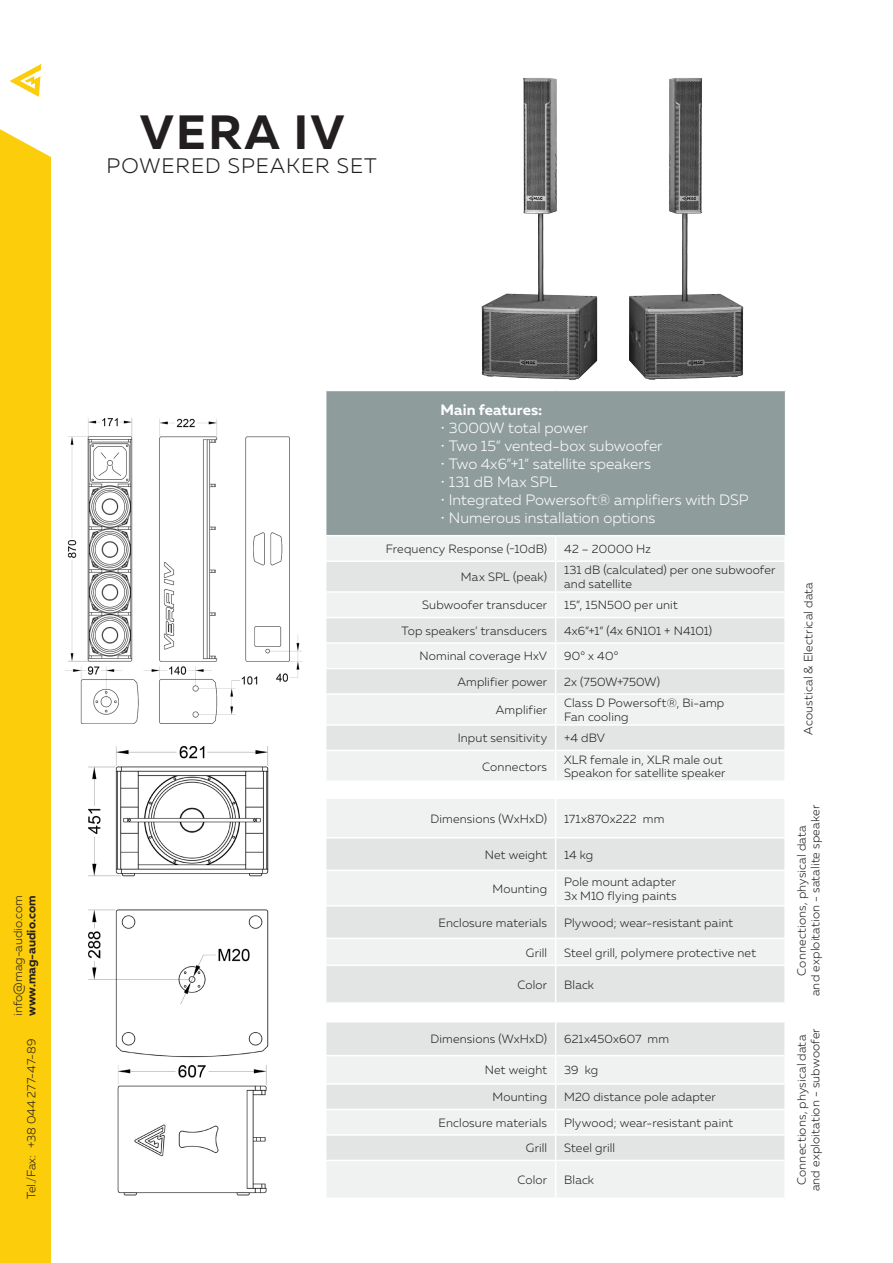
<style>
.page{position:relative;width:893px;height:1263px;background:#fff}
.page>*{position:absolute;margin:0;border:0;box-sizing:border-box;transform-origin:0 0}
.t1{font:700 48px "Muller";letter-spacing:.05em;color:#231f20}
.t2{font:300 21px "Muller";letter-spacing:.05em;color:#231f20}
.table_head_sub{font:300 15px "Muller";letter-spacing:.005em;color:#fff}
.table_head_sub-2{font:700 15px "Muller";letter-spacing:.005em;color:#fff}
.table_main{font:300 12px/13.8px "Muller";letter-spacing:.015em;color:#231f20;text-align:center}
.table_main-2{font:300 12px "Muller";letter-spacing:-.005em;color:#231f20}
.t3{font:700 12px "Muller";color:#231f20}
</style>
<div class="page">
<div style="left:0;top:129px;width:51px;height:1134px;background:#fccd0a"></div>
<svg style="left:10px;top:64px;width:31px;height:33px"></svg>
<div style="left:326px;top:390px;width:460px;height:146px;background:#8e9c9c"></div>
<div style="left:327px;top:537px;width:457px;height:23px;background:#f0f2f2"></div>
<svg style="left:326px;top:562px;width:459px;height:440px;fill:#f0f2f2"></svg>
<hr style="left:325px;top:591px;width:231px;height:2px;background:#fff">
<hr style="left:556px;top:591px;width:229px;height:2px;background:#fff">
<hr style="left:325px;top:617px;width:231px;height:1px;background:#fff">
<hr style="left:556px;top:617px;width:229px;height:1px;background:#fff">
<hr style="left:325px;top:642px;width:231px;height:2px;background:#fff">
<hr style="left:556px;top:642px;width:229px;height:2px;background:#fff">
<hr style="left:325px;top:668px;width:231px;height:1px;background:#fff">
<hr style="left:556px;top:668px;width:229px;height:1px;background:#fff">
<hr style="left:325px;top:693px;width:231px;height:2px;background:#fff">
<hr style="left:556px;top:693px;width:229px;height:2px;background:#fff">
<hr style="left:325px;top:724px;width:231px;height:2px;background:#fff">
<hr style="left:556px;top:724px;width:229px;height:2px;background:#fff">
<hr style="left:325px;top:750px;width:231px;height:1px;background:#fff">
<hr style="left:556px;top:750px;width:229px;height:1px;background:#fff">
<hr style="left:325px;top:780px;width:231px;height:2px;background:#fff">
<hr style="left:556px;top:780px;width:230px;height:2px;background:#fff">
<svg style="left:555px;top:537px;width:1px;height:260px"></svg>
<hr style="left:325px;top:797px;width:231px;height:2px;background:#fff">
<hr style="left:556px;top:797px;width:230px;height:2px;background:#fff">
<hr style="left:555px;top:799px;width:1px;height:38px;background:#fff">
<hr style="left:325px;top:837px;width:231px;height:1px;background:#fff">
<hr style="left:556px;top:837px;width:229px;height:1px;background:#fff">
<hr style="left:555px;top:838px;width:1px;height:31px;background:#fff">
<hr style="left:325px;top:869px;width:231px;height:2px;background:#fff">
<hr style="left:556px;top:869px;width:229px;height:2px;background:#fff">
<hr style="left:555px;top:871px;width:1px;height:34px;background:#fff">
<hr style="left:325px;top:905px;width:231px;height:1px;background:#fff">
<hr style="left:556px;top:905px;width:229px;height:1px;background:#fff">
<hr style="left:555px;top:906px;width:1px;height:32px;background:#fff">
<hr style="left:325px;top:938px;width:231px;height:1px;background:#fff">
<hr style="left:556px;top:938px;width:229px;height:1px;background:#fff">
<svg style="left:555px;top:939px;width:1px;height:25px"></svg>
<hr style="left:325px;top:964px;width:231px;height:2px;background:#fff">
<hr style="left:556px;top:964px;width:229px;height:2px;background:#fff">
<hr style="left:555px;top:966px;width:1px;height:36px;background:#fff">
<hr style="left:785px;top:391px;width:1px;height:144px;background:#fff">
<hr style="left:325px;top:390px;width:231px;height:1px;background:#fff">
<hr style="left:556px;top:390px;width:230px;height:1px;background:#fff">
<hr style="left:325px;top:535px;width:231px;height:1px;background:#fff">
<hr style="left:556px;top:535px;width:230px;height:1px;background:#fff">
<img style="left:65px;top:418px;width:237px;height:305px">
<img style="left:481px;top:78px;width:263px;height:303px">
<img style="left:88px;top:746px;width:181px;height:450px">
<div style="left:326px;top:1022px;width:459px;height:33px;background:#e3e5e5"></div>
<svg style="left:326px;top:1057px;width:459px;height:140px;fill:#f0f2f2"></svg>
<hr style="left:555px;top:1022px;width:1px;height:33px;background:#fff">
<hr style="left:325px;top:1083px;width:231px;height:2px;background:#fff">
<hr style="left:556px;top:1083px;width:229px;height:2px;background:#fff">
<hr style="left:325px;top:1109px;width:231px;height:1px;background:#fff">
<hr style="left:556px;top:1109px;width:229px;height:1px;background:#fff">
<hr style="left:325px;top:1134px;width:231px;height:2px;background:#fff">
<hr style="left:556px;top:1134px;width:229px;height:2px;background:#fff">
<svg style="left:555px;top:1057px;width:1px;height:103px"></svg>
<hr style="left:325px;top:1160px;width:231px;height:1px;background:#fff">
<hr style="left:556px;top:1160px;width:229px;height:1px;background:#fff">
<hr style="left:555px;top:1161px;width:1px;height:36px;background:#fff">
<p class="t1" style="left:140px;top:102px;width:206px">VERA IV</p>
<p class="t2" style="left:107px;top:153px;width:272px">POWERED SPEAKER SET</p>
<p class="table_main" style="left:11px;top:1015px;width:122px;rotate:-90deg">info@mag-audio.com</p>
<p class="t3" style="left:24px;top:1016px;width:122px;rotate:-90deg">www.mag-audio.com</p>
<p class="table_main" style="left:24px;top:1199px;width:162px;rotate:-90deg">Tel./Fax: +38 044 277-47-89</p>
<p class="table_head_sub-2" style="left:440px;top:400px;width:103px">Main features:</p>
<p class="table_head_sub" style="left:440px;top:419px;width:149px">• 3000W total power</p>
<p class="table_head_sub" style="left:440px;top:437px;width:224px">• Two 15” vented-box subwoofer</p>
<p class="table_head_sub" style="left:440px;top:455px;width:212px">• Two 4x6”+1” satellite speakers</p>
<p class="table_head_sub" style="left:440px;top:473px;width:119px">• 131 dB Max SPL</p>
<p class="table_head_sub" style="left:440px;top:491px;width:310px">• Integrated Powersoft® amplifiers with DSP</p>
<p class="table_head_sub" style="left:440px;top:509px;width:216px">• Numerous installation options</p>
<p class="table_main" style="left:386px;top:542px;width:163px">Frequency Response (-10dB)</p>
<p class="table_main" style="left:564px;top:542px;width:88px">42 – 20000 Hz</p>
<p class="table_main" style="left:461px;top:570px;width:88px">Max SPL (peak)</p>
<p class="table_main" style="left:564px;top:563px;width:213px;text-align:left">131 dB (calculated) per one subwoofer and satellite</p>
<p class="table_main" style="left:422px;top:598px;width:126px">Subwoofer transducer</p>
<p class="table_main" style="left:564px;top:598px;width:115px">15”, 15N500 per unit</p>
<p class="table_main" style="left:401px;top:624px;width:147px">Top speakers’ transducers</p>
<p class="table_main-2" style="left:564px;top:624px;width:149px">4x6”+1” (4x 6N101 + N4101)</p>
<p class="table_main" style="left:419px;top:649px;width:129px">Nominal coverage HxV</p>
<p class="table_main" style="left:564px;top:649px;width:56px">90° x 40°</p>
<p class="table_main" style="left:457px;top:675px;width:91px">Amplifier power</p>
<p class="table_main" style="left:564px;top:675px;width:97px">2x (750W+750W)</p>
<p class="table_main" style="left:496px;top:703px;width:53px">Amplifier</p>
<p class="table_main" style="left:564px;top:696px;width:162px">Class D Powersoft®, Bi-amp</p>
<p class="table_main" style="left:564px;top:710px;width:66px">Fan cooling</p>
<p class="table_main" style="left:458px;top:731px;width:91px">Input sensitivity</p>
<p class="table_main" style="left:564px;top:731px;width:42px">+4 dBV</p>
<p class="table_main" style="left:482px;top:759px;width:66px">Connectors</p>
<p class="table_main" style="left:564px;top:752px;width:160px">XLR female in, XLR male out</p>
<p class="table_main" style="left:564px;top:766px;width:163px">Speakon for satellite speaker</p>
<p class="table_main" style="left:801px;top:735px;width:154px;rotate:-90deg">Acoustical &amp; Electrical data</p>
<p class="table_main" style="left:430px;top:811px;width:118px">Dimensions (WxHxD)</p>
<p class="table_main" style="left:564px;top:811px;width:102px">171x870x222 mm</p>
<p class="table_main" style="left:794px;top:996px;width:193px;rotate:-90deg">Connections, physical data<br>and exploitation - satalite speaker</p>
<p class="table_main" style="left:485px;top:847px;width:64px">Net weight</p>
<p class="table_main" style="left:564px;top:847px;width:31px">14 kg</p>
<p class="table_main" style="left:492px;top:881px;width:56px">Mounting</p>
<p class="table_main" style="left:564px;top:875px;width:113px">Pole mount adapter</p>
<p class="table_main" style="left:564px;top:888px;width:114px">3х M10 flying paints</p>
<p class="table_main" style="left:439px;top:915px;width:110px">Enclosure materials</p>
<p class="table_main" style="left:564px;top:915px;width:170px">Plywood; wear-resistant paint</p>
<p class="table_main" style="left:526px;top:945px;width:23px">Grill</p>
<p class="table_main" style="left:564px;top:945px;width:193px">Steel grill, polymere protective net</p>
<p class="table_main" style="left:517px;top:978px;width:31px">Color</p>
<p class="table_main" style="left:564px;top:978px;width:31px">Black</p>
<p class="table_main" style="left:430px;top:1032px;width:118px">Dimensions (WxHxD)</p>
<p class="table_main" style="left:564px;top:1032px;width:106px">621x450x607 mm</p>
<p class="table_main" style="left:794px;top:1191px;width:164px;rotate:-90deg">Connections, physical data and exploitation - subwoofer</p>
<p class="table_main" style="left:485px;top:1063px;width:64px">Net weight</p>
<p class="table_main" style="left:564px;top:1063px;width:36px">39 kg</p>
<p class="table_main" style="left:492px;top:1090px;width:56px">Mounting</p>
<p class="table_main" style="left:564px;top:1090px;width:153px">M20 distance pole adapter</p>
<p class="table_main" style="left:439px;top:1116px;width:110px">Enclosure materials</p>
<p class="table_main" style="left:564px;top:1116px;width:170px">Plywood; wear-resistant paint</p>
<p class="table_main" style="left:526px;top:1141px;width:23px">Grill</p>
<p class="table_main" style="left:564px;top:1141px;width:53px">Steel grill</p>
<p class="table_main" style="left:517px;top:1173px;width:31px">Color</p>
<p class="table_main" style="left:564px;top:1173px;width:31px">Black</p>
</div>
